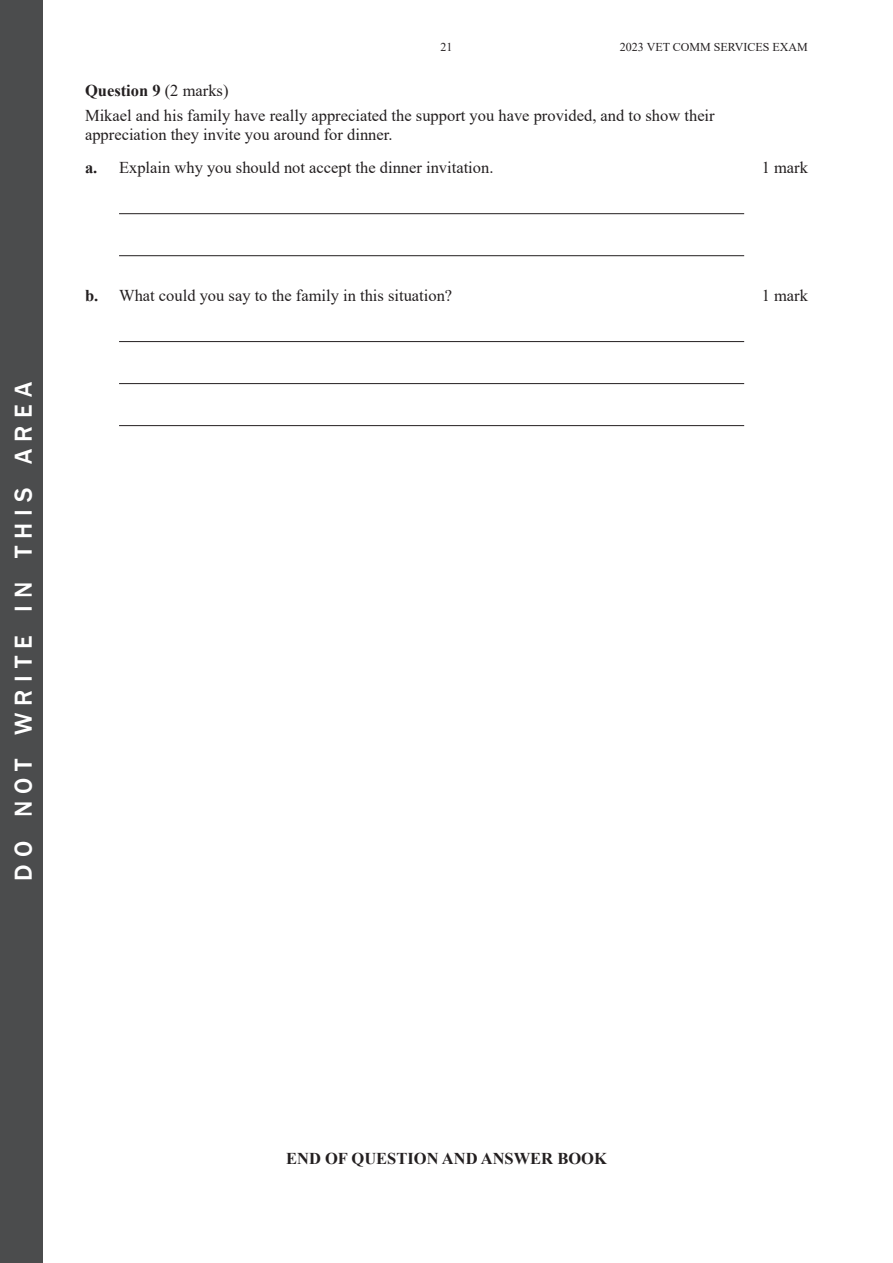
<style>
.page{position:relative;width:893px;height:1263px;background:#fff}
.page>*{position:absolute;margin:0;border:0;box-sizing:border-box;transform-origin:0 0}
.t1{font:500 25.2px "Franklin Gothic";letter-spacing:.285em;color:#fff}
.t2{font:16.5px/24px "Times New Roman";color:#231f20}
.t3{font:700 16.5px "Times New Roman";color:#231f20}
.t4{font:12px "Times New Roman";color:#231f20}
.s1{font-weight:700}
</style>
<div class="page">
<div style="left:0;top:0;width:43px;height:1263px;background:#4b4c4d"></div>
<hr style="left:119px;top:213px;width:625px;height:1px;background:#231f20">
<hr style="left:119px;top:255px;width:625px;height:1px;background:#231f20">
<hr style="left:119px;top:341px;width:625px;height:1px;background:#231f20">
<hr style="left:119px;top:383px;width:625px;height:1px;background:#231f20">
<hr style="left:119px;top:425px;width:625px;height:1px;background:#231f20">
<h1 class="t1" style="left:8px;top:881px;width:500px;rotate:-90deg">do not write in this area</h1>
<p class="t4" style="left:440px;top:38px;width:13px">21</p>
<p class="t4" style="left:620px;top:38px;width:189px">2023 VET COMM SERVICES EXAM</p>
<p class="t2" style="left:85px;top:78px;width:631px"><span class="s1">Question 9</span> (2 marks)<br>Mikael and his family have really appreciated the support you have provided, and to show their</p>
<p class="t2" style="left:85px;top:118px;width:410px;line-height:32.5px">appreciation they invite you around for dinner.<br><span class="s1">a.</span> Explain why you should not accept the dinner invitation.</p>
<p class="t2" style="left:762px;top:155px;width:48px">1 mark</p>
<p class="t2" style="left:85px;top:283px;width:369px"><span class="s1">b.</span> What could you say to the family in this situation?</p>
<p class="t2" style="left:762px;top:283px;width:48px">1 mark</p>
<p class="t3" style="left:286px;top:1146px;width:322px">END OF QUESTION AND ANSWER BOOK</p>
</div>
